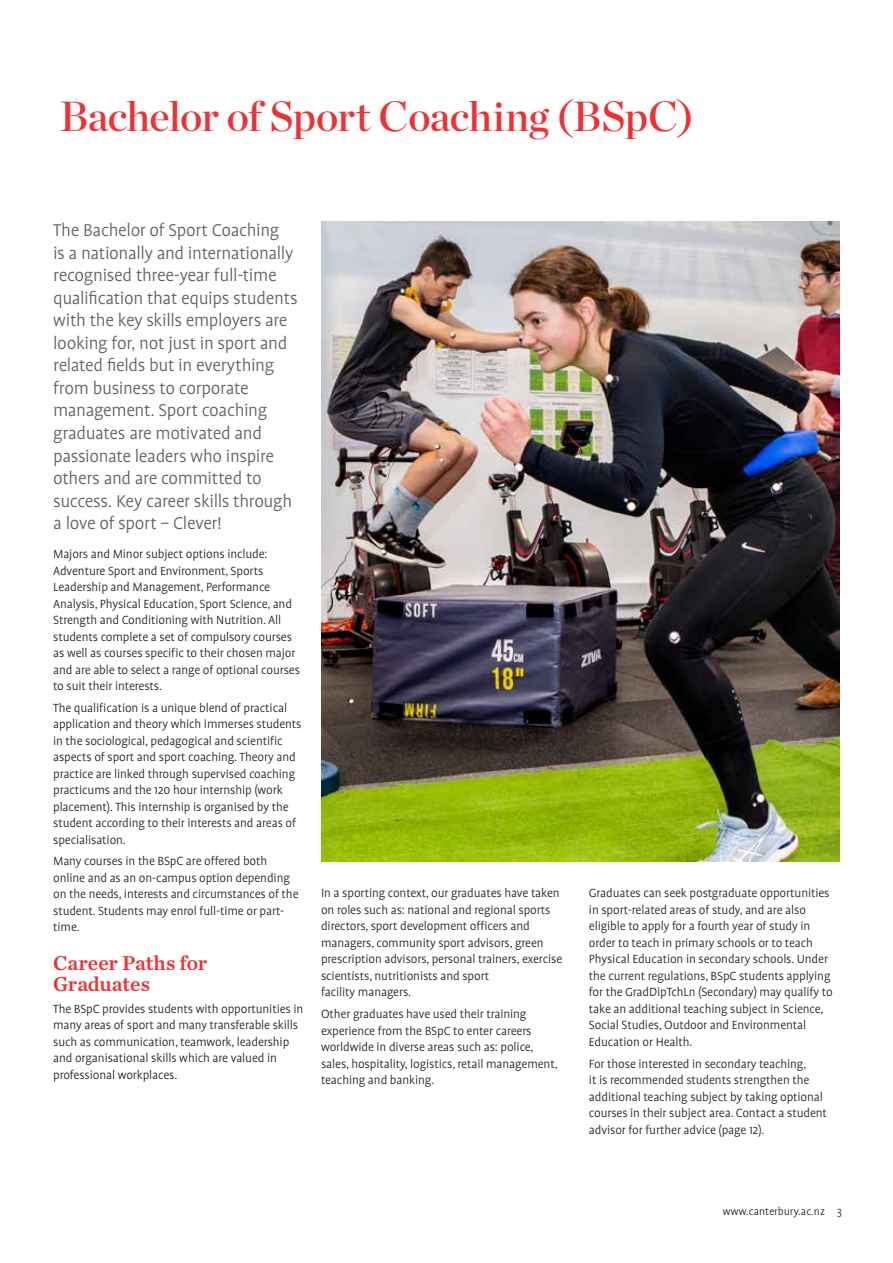
<style>
.page{position:relative;width:893px;height:1263px;background:#fff}
.page>*{position:absolute;margin:0;border:0;box-sizing:border-box;transform-origin:0 0}
.t1{font:42px "Chronicle Display Semi";letter-spacing:-.015em;color:#ee3135}
.t2{font:21px/21px "Chronicle Text G2 Semi";letter-spacing:-.005em;color:#ee3135}
.t3{font:300 19.5px/22.5px "Profile Pro";letter-spacing:-.02em;color:#5f6062}
.t4{font:300 13.5px/16.5px "Profile Pro";letter-spacing:-.01em;color:#231f20}
.t5{font:300 12px "Profile Pro";color:#231f20}
</style>
<div class="page">
<img style="left:321px;top:221px;width:519px;height:640px">
<h1 class="t1" style="left:60px;top:84px;width:636px">Bachelor of Sport Coaching (BSpC)</h1>
<p class="t3" style="left:53px;top:220px;width:246px">The Bachelor of Sport Coaching<br>is a nationally and internationally recognised three-year full-time qualification that equips students with the key skills employers are looking for, not just in sport and related fields but in everything from business to corporate management. Sport coaching graduates are motivated and passionate leaders who inspire others and are committed to success. Key career skills through a love of sport – Clever!</p>
<p class="t4" style="left:53px;top:546px;width:248px">Majors and Minor subject options include:<br>Adventure Sport and Environment, Sports Leadership and Management, Performance Analysis, Physical Education, Sport Science, and Strength and Conditioning with Nutrition. All students complete a set of compulsory courses as well as courses specific to their chosen major and are able to select a range of optional courses to suit their interests.</p>
<p class="t4" style="left:53px;top:700px;width:250px">The qualification is a unique blend of practical application and theory which immerses students in the sociological, pedagogical and scientific aspects of sport and sport coaching. Theory and practice are linked through supervised coaching practicums and the 120 hour internship (work placement). This internship is organised by the student according to their interests and areas of specialisation.</p>
<p class="t4" style="left:53px;top:854px;width:247px">Many courses in the BSpC are offered both online and as an on-campus option depending on the needs, interests and circumstances of the student. Students may enrol full-time or part&shy;time.</p>
<h2 class="t2" style="left:53px;top:951px;width:156px">Career Paths for<br>Graduates</h2>
<p class="t4" style="left:53px;top:1001px;width:252px">The BSpC provides students with opportunities in many areas of sport and many transferable skills such as communication, teamwork, leadership and organisational skills which are valued in professional workplaces.</p>
<p class="t4" style="left:321px;top:886px;width:243px">In a sporting context, our graduates have taken on roles such as: national and regional sports directors, sport development officers and managers, community sport advisors, green prescription advisors, personal trainers, exercise scientists, nutritionists and sport<br>facility managers.</p>
<p class="t4" style="left:321px;top:1006px;width:238px">Other graduates have used their training experience from the BSpC to enter careers worldwide in diverse areas such as: police, sales, hospitality, logistics, retail management, teaching and banking.</p>
<p class="t4" style="left:589px;top:886px;width:245px">Graduates can seek postgraduate opportunities in sport-related areas of study, and are also eligible to apply for a fourth year of study in order to teach in primary schools or to teach Physical Education in secondary schools. Under the current regulations, BSpC students applying for the GradDipTchLn (Secondary) may qualify to take an additional teaching subject in Science, Social Studies, Outdoor and Environmental Education or Health.</p>
<p class="t4" style="left:589px;top:1056px;width:240px">For those interested in secondary teaching,<br>it is recommended students strengthen the additional teaching subject by taking optional courses in their subject area. Contact a student advisor for further advice (page 12).</p>
<p class="t5" style="left:723px;top:1205px;width:121px">www.canterbury.ac.nz 3</p>
</div>
